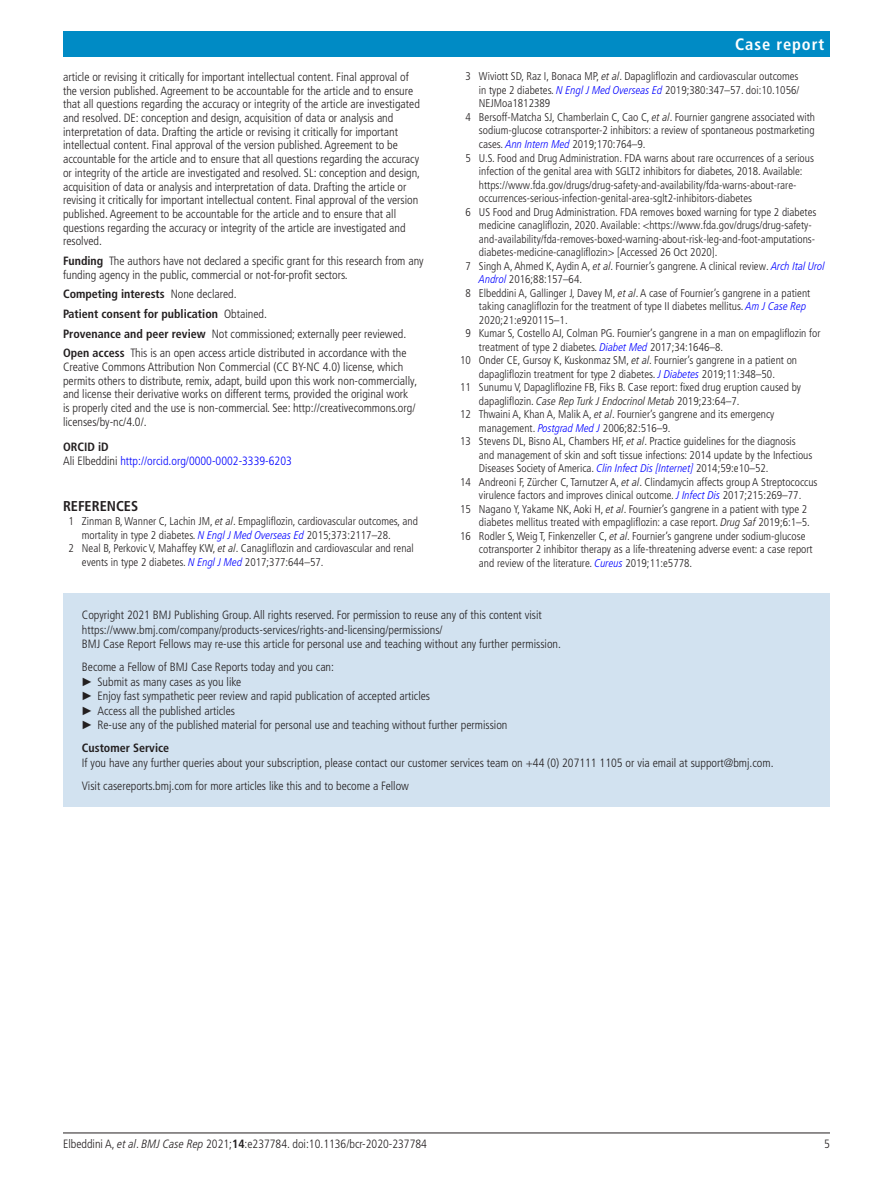
<style>
.page{position:relative;width:893px;height:1191px;background:#fff}
.page>*{position:absolute;margin:0;border:0;box-sizing:border-box;transform-origin:0 0}
.t1{font:700 condensed 16.5px "Frutiger LT Pro";letter-spacing:.055em;color:#fff}
.t2{font:700 condensed 14.25px "Frutiger LT Std";color:#231f20}
.t3{font:300 condensed 12px/13.6px "Frutiger LT Pro";color:#231f20}
.t4{font:300 condensed 12px/13.6px "Frutiger LT Pro";color:#00f}
.t5{font:700 condensed 12px "Frutiger LT Pro";color:#231f20}
.t6{font:300 condensed 11.25px "Frutiger LT Pro";color:#231f20}
.s1{font-weight:700}
.s2{font-weight:700;color:#231f20}
.s3{color:#231f20}
.s4{font-style:italic}
.s5{font-style:italic;color:#00f}
.s6{font-family:"Arial";font-weight:400;font-stretch:normal}
</style>
<div class="page">
<hr style="left:63px;top:1132px;width:767px;height:1px;background:#231f20">
<div style="left:63px;top:31px;width:767px;height:25px;background:#008bc5"></div>
<div style="left:63px;top:593px;width:767px;height:213px;background:#d2e2f0"></div>
<p class="t3" style="left:63px;top:70px;width:359px">article or revising it critically for important intellectual content. Final approval of the version published. Agreement to be accountable for the article and to ensure that all questions regarding the accuracy or integrity of the article are investigated and resolved. DE: conception and design, acquisition of data or analysis and interpretation of data. Drafting the article or revising it critically for important intellectual content. Final approval of the version published. Agreement to be accountable for the article and to ensure that all questions regarding the accuracy or integrity of the article are investigated and resolved. SL: conception and design, acquisition of data or analysis and interpretation of data. Drafting the article or revising it critically for important intellectual content. Final approval of the version published. Agreement to be accountable for the article and to ensure that all questions regarding the accuracy or integrity of the article are investigated and resolved.</p>
<p class="t3" style="left:63px;top:254px;width:362px"><span class="s1">Funding</span> The authors have not declared a specific grant for this research from any funding agency in the public, commercial or not-for-profit sectors.</p>
<p class="t3" style="left:63px;top:284px;width:345px;line-height:19.6px"><span class="s1">Competing interests</span> None declared.<br><span class="s1">Patient consent for publication</span> Obtained.<br><span class="s1">Provenance and peer review</span> Not commissioned; externally peer reviewed.<br><span class="s1">Open access</span> This is an open access article distributed in accordance with the</p>
<p class="t3" style="left:63px;top:360px;width:356px">Creative Commons Attribution Non Commercial (CC BY-NC 4.0) license, which permits others to distribute, remix, adapt, build upon this work non-commercially, and license their derivative works on different terms, provided the original work is properly cited and the use is non-commercial. See: http://creativecommons.org/ licenses/by-nc/4.0/.</p>
<p class="t4" style="left:63px;top:440px;width:230px"><span class="s2">ORCID iD<br></span><span class="s3">Ali Elbeddini</span> http://orcid.org/0000-0002-3339-6203</p>
<p class="t2" style="left:63px;top:498px;width:77px">REFERENCES</p>
<p class="t6" style="left:68px;top:515px;width:351px">1 Zinman B, Wanner C, Lachin JM, <span class="s4">et al</span>. Empagliflozin, cardiovascular outcomes, and</p>
<p class="t6" style="left:82px;top:528px;width:310px">mortality in type 2 diabetes. <span class="s5">N Engl J Med Overseas Ed</span> 2015;373:2117–28.</p>
<p class="t6" style="left:68px;top:542px;width:347px">2 Neal B, Perkovic V, Mahaffey KW, <span class="s4">et al</span>. Canagliflozin and cardiovascular and renal</p>
<p class="t6" style="left:82px;top:556px;width:243px">events in type 2 diabetes. <span class="s5">N Engl J Med</span> 2017;377:644–57.</p>
<h1 class="t1" style="left:735px;top:34px;width:91px">Case report</h1>
<p class="t6" style="left:465px;top:70px;width:335px">3 Wiviott SD, Raz I, Bonaca MP, <span class="s4">et al</span>. Dapagliflozin and cardiovascular outcomes</p>
<p class="t6" style="left:479px;top:84px;width:322px">in type 2 diabetes. <span class="s5">N Engl J Med Overseas Ed</span> 2019;380:347–57. doi:10.1056/</p>
<p class="t6" style="left:479px;top:97px;width:73px">NEJMoa1812389</p>
<p class="t6" style="left:465px;top:111px;width:351px">4 Bersoff-Matcha SJ, Chamberlain C, Cao C, <span class="s4">et al</span>. Fournier gangrene associated with</p>
<p class="t6" style="left:479px;top:124px;width:337px">sodium-glucose cotransporter-2 inhibitors: a review of spontaneous postmarketing</p>
<p class="t6" style="left:479px;top:138px;width:168px">cases. <span class="s5">Ann Intern Med</span> 2019;170:764–9.</p>
<p class="t6" style="left:465px;top:151px;width:350px">5 U.S. Food and Drug Administration. FDA warns about rare occurrences of a serious</p>
<p class="t6" style="left:479px;top:165px;width:325px">infection of the genital area with SGLT2 inhibitors for diabetes, 2018. Available:</p>
<p class="t6" style="left:479px;top:178px;width:319px">https://www.fda.gov/drugs/drug-safety-and-availability/fda-warns-about-rare-</p>
<p class="t6" style="left:479px;top:192px;width:275px">occurrences-serious-infection-genital-area-sglt2-inhibitors-diabetes</p>
<p class="t6" style="left:465px;top:205px;width:352px">6 US Food and Drug Administration. FDA removes boxed warning for type 2 diabetes</p>
<p class="t6" style="left:479px;top:219px;width:334px">medicine canagliflozin, 2020. Available: &lt;https://www.fda.gov/drugs/drug-safety-</p>
<p class="t6" style="left:479px;top:232px;width:338px">and-availability/fda-removes-boxed-warning-about-risk-leg-and-foot-amputations-</p>
<p class="t6" style="left:479px;top:246px;width:240px">diabetes-medicine-canagliflozin&gt; [Accessed 26 Oct 2020].</p>
<p class="t6" style="left:465px;top:259px;width:361px">7 Singh A, Ahmed K, Aydin A, <span class="s4">et al</span>. Fournier’s gangrene. A clinical review. <span class="s5">Arch Ital Urol</span></p>
<p class="t6" style="left:479px;top:273px;width:105px"><span class="s5">Androl</span> 2016;88:157–64.</p>
<p class="t6" style="left:465px;top:286px;width:346px">8 Elbeddini A, Gallinger J, Davey M, <span class="s4">et al</span>. A case of Fournier’s gangrene in a patient</p>
<p class="t6" style="left:479px;top:300px;width:329px">taking canagliflozin for the treatment of type II diabetes mellitus. <span class="s5">Am J Case Rep</span></p>
<p class="t6" style="left:479px;top:313px;width:90px">2020;21:e920115–1.</p>
<p class="t6" style="left:465px;top:327px;width:356px">9 Kumar S, Costello AJ, Colman PG. Fournier’s gangrene in a man on empagliflozin for</p>
<p class="t6" style="left:479px;top:340px;width:246px">treatment of type 2 diabetes. <span class="s5">Diabet Med</span> 2017;34:1646–8.</p>
<p class="t6" style="left:460px;top:354px;width:339px">10 Onder CE, Gursoy K, Kuskonmaz SM, <span class="s4">et al</span>. Fournier’s gangrene in a patient on</p>
<p class="t6" style="left:479px;top:367px;width:298px">dapagliflozin treatment for type 2 diabetes. <span class="s5">J Diabetes</span> 2019;11:348–50.</p>
<p class="t6" style="left:460px;top:381px;width:342px">11 Sunumu V, Dapagliflozine FB, Fiks B. Case report: fixed drug eruption caused by</p>
<p class="t6" style="left:479px;top:394px;width:262px">dapagliflozin. <span class="s4">Case Rep Turk J Endocrinol Metab</span> 2019;23:64–7.</p>
<p class="t6" style="left:460px;top:408px;width:316px">12 Thwaini A, Khan A, Malik A, <span class="s4">et al</span>. Fournier’s gangrene and its emergency</p>
<p class="t6" style="left:479px;top:421px;width:193px">management. <span class="s5">Postgrad Med J</span> 2006;82:516–9.</p>
<p class="t6" style="left:460px;top:435px;width:337px">13 Stevens DL, Bisno AL, Chambers HF, <span class="s4">et al</span>. Practice guidelines for the diagnosis</p>
<p class="t6" style="left:479px;top:448px;width:335px">and management of skin and soft tissue infections: 2014 update by the Infectious</p>
<p class="t6" style="left:479px;top:462px;width:291px">Diseases Society of America. <span class="s5">Clin Infect Dis [Internet]</span> 2014;59:e10–52.</p>
<p class="t6" style="left:460px;top:475px;width:359px">14 Andreoni F, Zürcher C, Tarnutzer A, <span class="s4">et al</span>. Clindamycin affects group A Streptococcus</p>
<p class="t6" style="left:479px;top:489px;width:324px">virulence factors and improves clinical outcome. <span class="s5">J Infect Dis</span> 2017;215:269–77.</p>
<p class="t6" style="left:460px;top:502px;width:349px">15 Nagano Y, Yakame NK, Aoki H, <span class="s4">et al</span>. Fournier’s gangrene in a patient with type 2</p>
<p class="t6" style="left:479px;top:516px;width:332px">diabetes mellitus treated with empagliflozin: a case report. <span class="s4">Drug Saf</span> 2019;6:1–5.</p>
<p class="t6" style="left:460px;top:529px;width:347px">16 Rodler S, Weig T, Finkenzeller C, <span class="s4">et al</span>. Fournier’s gangrene under sodium-glucose</p>
<p class="t6" style="left:479px;top:543px;width:335px">cotransporter 2 inhibitor therapy as a life-threatening adverse event: a case report</p>
<p class="t6" style="left:479px;top:556px;width:215px">and review of the literature. <span class="s5">Cureus</span> 2019;11:e5778.</p>
<p class="t3" style="left:82px;top:608px;width:481px;line-height:14.4px">Copyright 2021 BMJ Publishing Group. All rights reserved. For permission to reuse any of this content visit https://www.bmj.com/company/products-services/rights-and-licensing/permissions/<br>BMJ Case Report Fellows may re-use this article for personal use and teaching without any further permission.</p>
<p class="t3" style="left:81px;top:660px;width:428px;line-height:14.4px">Become a Fellow of BMJ Case Reports today and you can:<br><span class="s6">►</span> Submit as many cases as you like<br><span class="s6">►</span> Enjoy fast sympathetic peer review and rapid publication of accepted articles<br><span class="s6">►</span> Access all the published articles<br><span class="s6">►</span> Re-use any of the published material for personal use and teaching without further permission</p>
<p class="t5" style="left:82px;top:741px;width:89px">Customer Service</p>
<p class="t3" style="left:82px;top:751px;width:693px;line-height:23.4px">If you have any further queries about your subscription, please contact our customer services team on +44 (0) 207111 1105 or via email at support@bmj.com.<br>Visit casereports.bmj.com for more articles like this and to become a Fellow</p>
<p class="t3" style="left:63px;top:1136px;width:365px">Elbeddini A, <span class="s4">et al</span>. <span class="s4">BMJ Case Rep</span> 2021;<span class="s1">14</span>:e237784. doi:10.1136/bcr-2020-237784</p>
<p class="t3" style="left:824px;top:1136px;width:7px">5</p>
</div>
